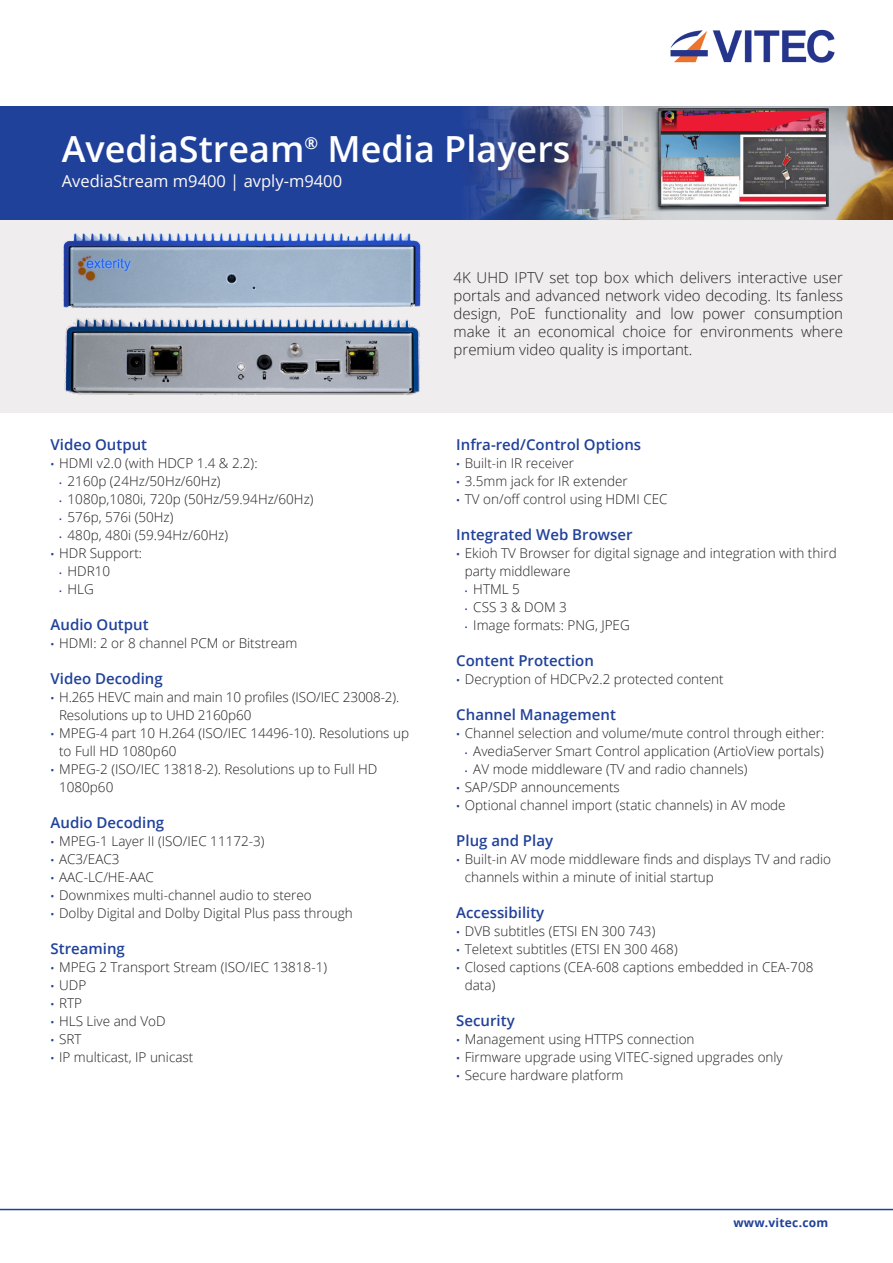
<style>
.page{position:relative;width:893px;height:1263px;background:#fff}
.page>*{position:absolute;margin:0;border:0;box-sizing:border-box;transform-origin:0 0}
.t1{font:600 36px "Open Sans";color:#fff}
.Part_number{font:16.5px "Open Sans";color:#fefaf6}
.FrontPage_first_para{font:300 15px/18px "Open Sans";color:#231f20;text-align:justify}
.Heading2{font:600 15px "Open Sans";color:#20419a}
.t2{font:300 13.5px/18px "Open Sans";color:#231f20}
.t3{font:700 12px "Open Sans";letter-spacing:.02em;color:#20419a}
.s1{font-weight:400;font-size:10.5px;color:#20419a}
.s2{font-weight:400;font-size:7.5px;color:#20419a}
</style>
<div class="page">
<div style="left:0;top:106px;width:893px;height:114px;background:#20419a"></div>
<img style="left:670px;top:29px;width:165px;height:34px">
<hr style="left:0;top:1209px;width:893px;height:1px;background:#20419a">
<img style="left:471px;top:106px;width:422px;height:114px">
<div style="left:0;top:220px;width:893px;height:192px;background:#efeded"></div>
<img style="left:64px;top:318px;width:356px;height:77px">
<img style="left:63px;top:234px;width:358px;height:74px">
<p class="t1" style="left:62px;top:124px;width:510px">AvediaStream<sup>®</sup> Media Players</p>
<p class="Part_number" style="left:62px;top:170px;width:282px">AvediaStream m9400 | avply-m9400</p>
<p class="Heading2" style="left:51px;top:434px;width:98px">Video Output</p>
<p class="t2" style="left:51px;top:454px;width:208px"><span class="s1">•</span> HDMI v2.0 (with HDCP 1.4 &amp; 2.2):</p>
<p class="t2" style="left:59px;top:472px;width:163px"><span class="s2">•</span> 2160p (24Hz/50Hz/60Hz)</p>
<p class="t2" style="left:59px;top:490px;width:256px"><span class="s2">•</span> 1080p,1080i, 720p (50Hz/59.94Hz/60Hz)</p>
<p class="t2" style="left:59px;top:508px;width:116px"><span class="s2">•</span> 576p, 576i (50Hz)</p>
<p class="t2" style="left:59px;top:526px;width:171px"><span class="s2">•</span> 480p, 480i (59.94Hz/60Hz)</p>
<p class="t2" style="left:51px;top:544px;width:93px"><span class="s1">•</span> HDR Support:</p>
<p class="t2" style="left:59px;top:562px;width:53px"><span class="s2">•</span> HDR10</p>
<p class="t2" style="left:59px;top:580px;width:36px"><span class="s2">•</span> HLG</p>
<p class="Heading2" style="left:51px;top:614px;width:100px">Audio Output</p>
<p class="t2" style="left:51px;top:634px;width:248px"><span class="s1">•</span> HDMI: 2 or 8 channel PCM or Bitstream</p>
<p class="Heading2" style="left:51px;top:668px;width:114px">Video Decoding</p>
<p class="t2" style="left:59px;top:688px;width:342px;text-indent:-9px"><span class="s1">•</span> H.265 HEVC main and main 10 profiles (ISO/IEC 23008-2).<br>Resolutions up to UHD 2160p60</p>
<p class="t2" style="left:59px;top:724px;width:351px;text-indent:-9px"><span class="s1">•</span> MPEG-4 part 10 H.264 (ISO/IEC 14496-10). Resolutions up to Full HD 1080p60</p>
<p class="t2" style="left:59px;top:760px;width:320px;text-indent:-9px"><span class="s1">•</span> MPEG-2 (ISO/IEC 13818-2). Resolutions up to Full HD<br>1080p60</p>
<p class="Heading2" style="left:51px;top:812px;width:115px">Audio Decoding</p>
<p class="t2" style="left:51px;top:832px;width:215px"><span class="s1">•</span> MPEG-1 Layer II (ISO/IEC 11172-3)</p>
<p class="t2" style="left:51px;top:850px;width:70px"><span class="s1">•</span> AC3/EAC3</p>
<p class="t2" style="left:51px;top:868px;width:105px"><span class="s1">•</span> AAC-LC/HE-AAC</p>
<p class="t2" style="left:51px;top:886px;width:263px"><span class="s1">•</span> Downmixes multi-channel audio to stereo</p>
<p class="t2" style="left:51px;top:904px;width:304px"><span class="s1">•</span> Dolby Digital and Dolby Digital Plus pass through</p>
<p class="Heading2" style="left:51px;top:938px;width:76px">Streaming</p>
<p class="t2" style="left:51px;top:958px;width:278px"><span class="s1">•</span> MPEG 2 Transport Stream (ISO/IEC 13818-1)</p>
<p class="t2" style="left:51px;top:976px;width:37px"><span class="s1">•</span> UDP</p>
<p class="t2" style="left:51px;top:994px;width:33px"><span class="s1">•</span> RTP</p>
<p class="t2" style="left:51px;top:1012px;width:116px"><span class="s1">•</span> HLS Live and VoD</p>
<p class="t2" style="left:51px;top:1030px;width:32px"><span class="s1">•</span> SRT</p>
<p class="t2" style="left:51px;top:1048px;width:144px"><span class="s1">•</span> IP multicast, IP unicast</p>
<p class="FrontPage_first_para" style="left:454px;top:268px;width:391px">4K UHD IPTV set top box which delivers interactive user portals and advanced network video decoding. Its fanless design, PoE functionality and low power consumption make it an economical choice for environments where premium video quality is important.</p>
<p class="Heading2" style="left:456px;top:434px;width:186px">Infra-red/Control Options</p>
<p class="t2" style="left:456px;top:454px;width:119px"><span class="s1">•</span> Built-in IR receiver</p>
<p class="t2" style="left:456px;top:472px;width:173px"><span class="s1">•</span> 3.5mm jack for IR extender</p>
<p class="t2" style="left:456px;top:490px;width:213px"><span class="s1">•</span> TV on/off control using HDMI CEC</p>
<p class="Heading2" style="left:456px;top:524px;width:178px">Integrated Web Browser</p>
<p class="t2" style="left:465px;top:544px;width:373px;text-indent:-9px"><span class="s1">•</span> Ekioh TV Browser for digital signage and integration with third party middleware</p>
<p class="t2" style="left:465px;top:580px;width:57px"><span class="s2">•</span> HTML 5</p>
<p class="t2" style="left:465px;top:598px;width:104px"><span class="s2">•</span> CSS 3 &amp; DOM 3</p>
<p class="t2" style="left:465px;top:616px;width:167px"><span class="s2">•</span> Image formats: PNG, JPEG</p>
<p class="Heading2" style="left:456px;top:650px;width:139px">Content Protection</p>
<p class="t2" style="left:456px;top:670px;width:269px"><span class="s1">•</span> Decryption of HDCPv2.2 protected content</p>
<p class="Heading2" style="left:456px;top:704px;width:161px">Channel Management</p>
<p class="t2" style="left:456px;top:724px;width:370px"><span class="s1">•</span> Channel selection and volume/mute control through either:</p>
<p class="t2" style="left:465px;top:742px;width:360px"><span class="s2">•</span> AvediaServer Smart Control application (ArtioView portals)</p>
<p class="t2" style="left:465px;top:760px;width:284px"><span class="s2">•</span> AV mode middleware (TV and radio channels)</p>
<p class="t2" style="left:456px;top:778px;width:165px"><span class="s1">•</span> SAP/SDP announcements</p>
<p class="t2" style="left:456px;top:796px;width:331px"><span class="s1">•</span> Optional channel import (static channels) in AV mode</p>
<p class="Heading2" style="left:456px;top:830px;width:98px">Plug and Play</p>
<p class="t2" style="left:465px;top:850px;width:368px;text-indent:-9px"><span class="s1">•</span> Built-in AV mode middleware finds and displays TV and radio channels within a minute of initial startup</p>
<p class="Heading2" style="left:456px;top:902px;width:90px">Accessibility</p>
<p class="t2" style="left:456px;top:922px;width:201px"><span class="s1">•</span> DVB subtitles (ETSI EN 300 743)</p>
<p class="t2" style="left:456px;top:940px;width:223px"><span class="s1">•</span> Teletext subtitles (ETSI EN 300 468)</p>
<p class="t2" style="left:465px;top:958px;width:350px;text-indent:-9px"><span class="s1">•</span> Closed captions (CEA-608 captions embedded in CEA-708 data)</p>
<p class="Heading2" style="left:456px;top:1010px;width:60px">Security</p>
<p class="t2" style="left:456px;top:1030px;width:240px"><span class="s1">•</span> Management using HTTPS connection</p>
<p class="t2" style="left:456px;top:1048px;width:328px"><span class="s1">•</span> Firmware upgrade using VITEC-signed upgrades only</p>
<p class="t2" style="left:456px;top:1066px;width:169px"><span class="s1">•</span> Secure hardware platform</p>
<p class="t3" style="left:733px;top:1214px;width:96px">www.vitec.com</p>
</div>
